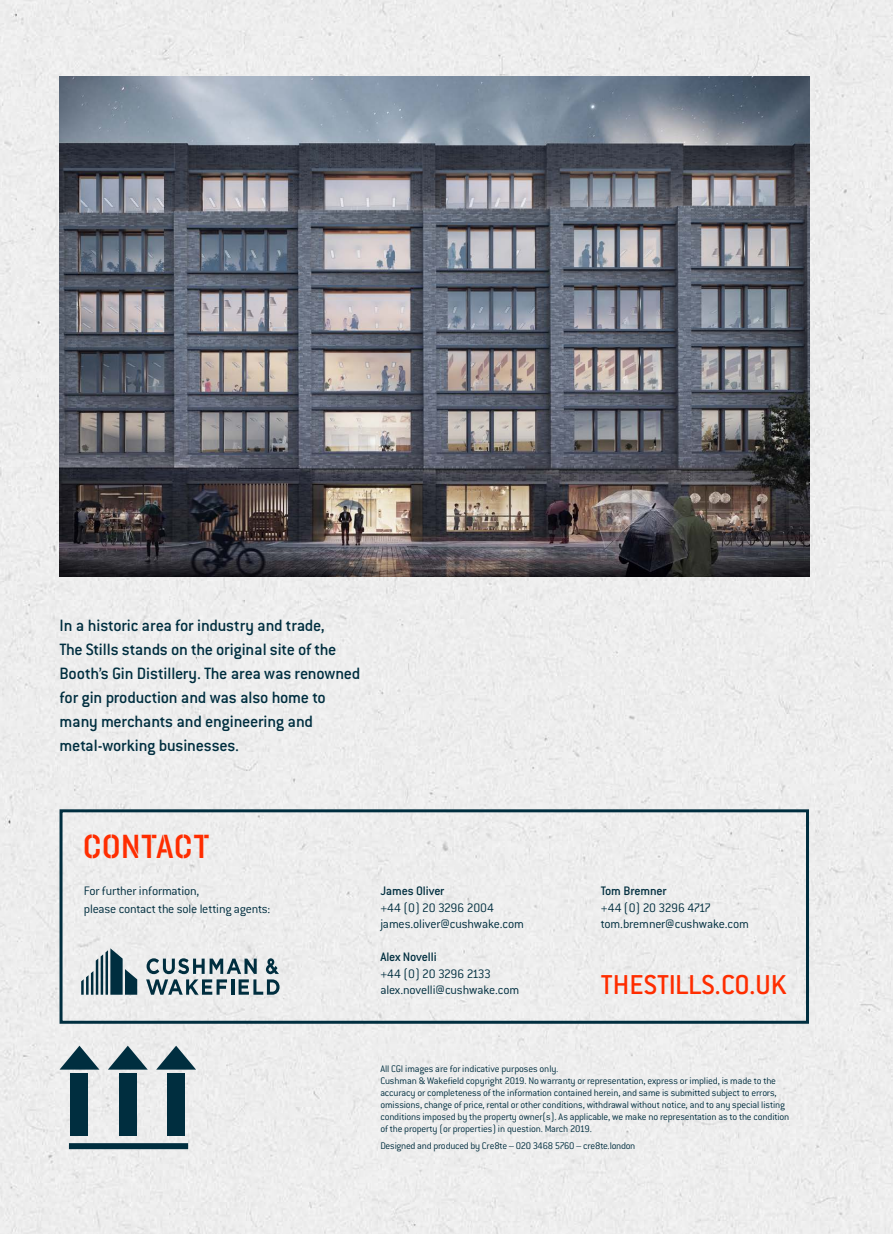
<style>
.page{position:relative;width:893px;height:1234px;background:#fff}
.page>*{position:absolute;margin:0;border:0;box-sizing:border-box;transform-origin:0 0}
.t1{font:33px "Dezen Stencil 02 Condensed 7";letter-spacing:.06em;color:#ff2d00}
.t2{font:500 30px "Conduit ITC";letter-spacing:-.005em;color:#ff2d00}
.t3{font:500 18px/24px "Conduit ITC";letter-spacing:-.015em;color:#002e3f}
.t4{font:300 13.5px/16.5px "Conduit ITC";letter-spacing:-.015em;color:#002e3f}
.t5{font:500 13.5px "Conduit ITC";letter-spacing:-.015em;color:#002e3f}
.t6{font:300 10.5px/12px "Conduit ITC";letter-spacing:-.015em;color:#002e3f}
</style>
<div class="page">
<div style="left:0;top:0;width:893px;height:1233px;background:#ededed"></div>
<div style="left:60px;top:809px;width:749px;height:214px;border:3px solid #002e3f"></div>
<svg style="left:69px;top:1142px;width:119px;height:6px"></svg>
<div style="left:71px;top:1072px;width:17px;height:63px;background:#002e3f"></div>
<svg style="left:60px;top:1045px;width:39px;height:24px"></svg>
<div style="left:119px;top:1072px;width:17px;height:63px;background:#002e3f"></div>
<svg style="left:108px;top:1045px;width:40px;height:24px"></svg>
<div style="left:168px;top:1072px;width:17px;height:63px;background:#002e3f"></div>
<svg style="left:156px;top:1045px;width:40px;height:24px"></svg>
<svg style="left:81px;top:948px;width:56px;height:46px;background:#82979e"></svg>
<hr style="left:231px;top:979px;width:3px;height:15px;background:#002e3f">
<svg style="left:239px;top:979px;width:41px;height:15px"></svg>
<svg style="left:147px;top:958px;width:110px;height:15px"></svg>
<svg style="left:146px;top:979px;width:81px;height:15px"></svg>
<svg style="left:266px;top:958px;width:13px;height:15px"></svg>
<img style="left:60px;top:77px;width:749px;height:499px">
<h3 class="t3" style="left:60px;top:613px;width:302px">In a historic area for industry and trade,<br>The Stills stands on the original site of the Booth’s Gin Distillery. The area was renowned for gin production and was also home to many merchants and engineering and metal-working businesses.</h3>
<h1 class="t1" style="left:84px;top:827px;width:126px">CONTACT</h1>
<p class="t4" style="left:84px;top:881px;width:188px;line-height:18px">For further information,<br>please contact the sole letting agents:</p>
<p class="t5" style="left:380px;top:883px;width:66px">James Oliver</p>
<p class="t4" style="left:380px;top:899px;width:145px">+44 (0) 20 3296 2004 james.oliver@cushwake.com</p>
<p class="t5" style="left:380px;top:949px;width:58px">Alex Novelli</p>
<p class="t4" style="left:380px;top:965px;width:140px">+44 (0) 20 3296 2133 alex.novelli@cushwake.com</p>
<p class="t5" style="left:601px;top:883px;width:67px">Tom Bremner</p>
<p class="t4" style="left:601px;top:899px;width:150px">+44 (0) 20 3296 4717 tom.bremner@cushwake.com</p>
<h2 class="t2" style="left:601px;top:967px;width:187px">THESTILLS.CO.UK</h2>
<p class="t6" style="left:380px;top:1062px;width:411px">All CGI images are for indicative purposes only.<br>Cushman &amp; Wakefield copyright 2019. No warranty or representation, express or implied, is made to the accuracy or completeness of the information contained herein, and same is submitted subject to errors, omissions, change of price, rental or other conditions, withdrawal without notice, and to any special listing conditions imposed by the property owner(s). As applicable, we make no representation as to the condition of the property (or properties) in question. March 2019.</p>
<p class="t6" style="left:380px;top:1139px;width:257px">Designed and produced by Cre8te – 020 3468 5760 – cre8te.london</p>
</div>
